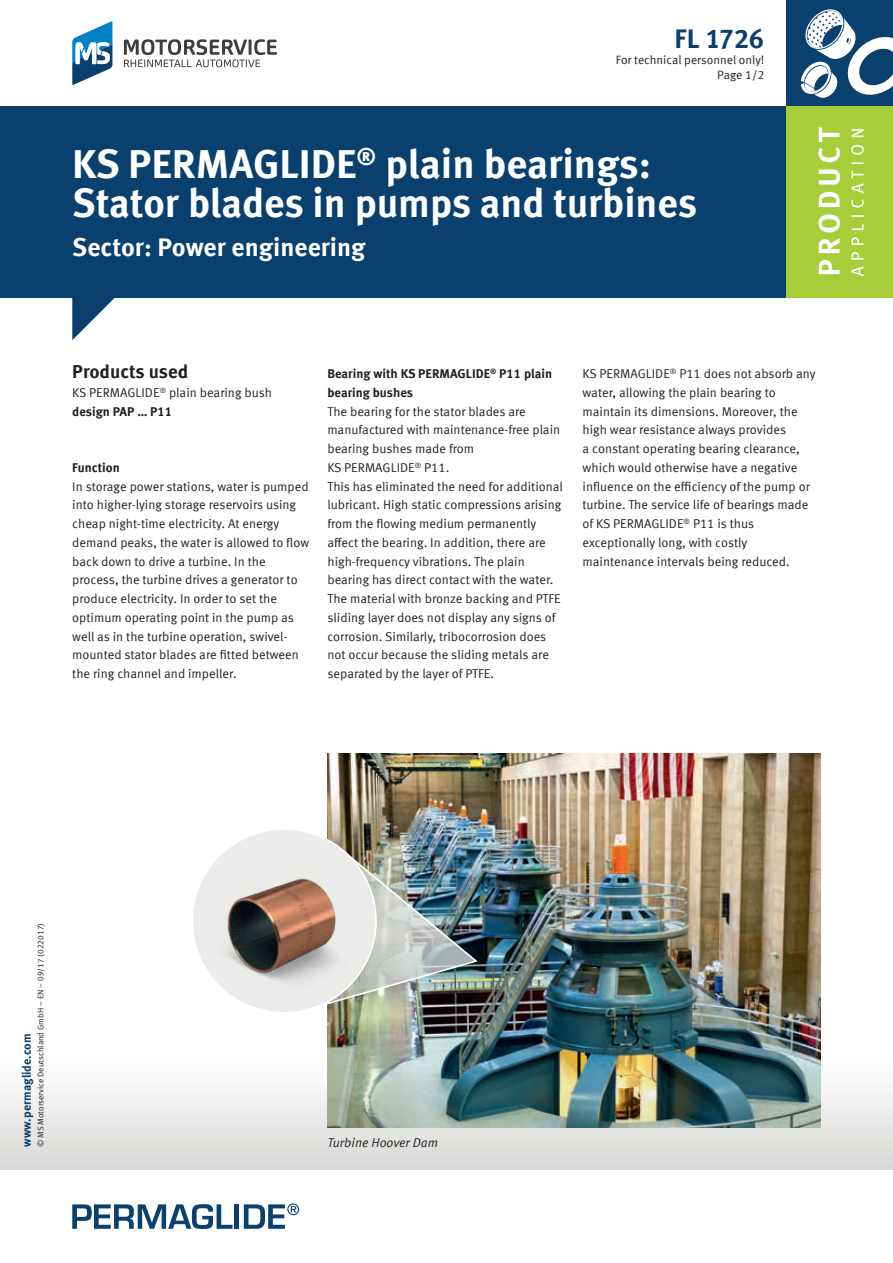
<style>
.page{position:relative;width:893px;height:1263px;background:#fff}
.page>*{position:absolute;margin:0;border:0;box-sizing:border-box;transform-origin:0 0}
.t1{font:700 40.5px/39px "Meta Offc Pro";color:#fff}
.t2{font:700 27px "Meta Offc Pro";letter-spacing:-.015em;color:#09406e}
.t3{font:700 25.5px "Meta Offc Pro";color:#fff}
.t4{font:700 18.75px "Meta Offc Pro";color:#231f20}
.t5{font:12.75px/18.8px "Meta Offc Pro Norm";color:#231f20}
.t6{font:700 12.75px/18.8px "Meta Offc Pro";color:#231f20}
.t7{font:12.75px "Meta Offc Pro Norm Ita";color:#231f20}
.t8{font:12px/15px "Meta Offc Pro Norm";color:#231f20;text-align:right}
.t9{font:700 12px "Meta Offc Pro";color:#09406e}
.t10{font:8.25px "Meta Offc Pro Norm";color:#231f20}
</style>
<div class="page">
<div style="left:0;top:1054px;width:893px;height:115px;background:linear-gradient(to bottom,#fff,#d8d9d6)"></div>
<div style="left:0;top:106px;width:893px;height:192px;background:#09406e"></div>
<svg style="left:72px;top:298px;width:43px;height:42px"></svg>
<svg style="left:72px;top:1204px;width:161px;height:25px"></svg>
<div style="left:234px;top:1204px;width:5px;height:25px;background:#09406e"></div>
<svg style="left:244px;top:1203px;width:55px;height:26px"></svg>
<div style="left:787px;top:0;width:106px;height:106px;background:#09406e"></div>
<svg style="left:801px;top:9px;width:92px;height:89px"></svg>
<div style="left:787px;top:106px;width:106px;height:192px;background:#a6ce39"></div>
<svg style="left:851px;top:129px;width:13px;height:147px"></svg>
<svg style="left:818px;top:127px;width:22px;height:147px"></svg>
<svg style="left:124px;top:39px;width:153px;height:28px"></svg>
<svg style="left:72px;top:21px;width:40px;height:64px"></svg>
<img style="left:327px;top:753px;width:494px;height:375px">
<img style="left:327px;top:842px;width:151px;height:166px">
<div style="left:192px;top:829px;width:184px;height:184px;background:#ebecea;border-radius:50%"></div>
<img style="left:214px;top:850px;width:145px;height:144px">
<h2 class="t2" style="left:674px;top:18px;width:91px">FL 1726</h2>
<p class="t8" style="left:616px;top:51px;width:150px">For technical personnel only!<br>Page 1/2</p>
<h1 class="t1" style="left:72px;top:142px;width:627px">KS PERMAGLIDE<sup>®</sup> plain bearings:<br>Stator blades in pumps and turbines</h1>
<h3 class="t3" style="left:72px;top:228px;width:295px">Sector: Power engineering</h3>
<h3 class="t4" style="left:72px;top:357px;width:117px">Products used</h3>
<p class="t5" style="left:72px;top:382px;width:201px">KS PERMAGLIDE<sup>®</sup> plain bearing bush</p>
<p class="t6" style="left:72px;top:401px;width:101px">design PAP … P11</p>
<p class="t6" style="left:72px;top:457px;width:49px">Function</p>
<p class="t5" style="left:72px;top:476px;width:238px">In storage power stations, water is pumped into higher-lying storage reservoirs using cheap night-time electricity. At energy demand peaks, the water is allowed to flow back down to drive a turbine. In the process, the turbine drives a generator to produce electricity. In order to set the optimum operating point in the pump as well as in the turbine operation, swivel&shy;mounted stator blades are fitted between the ring channel and impeller.</p>
<p class="t6" style="left:327px;top:364px;width:226px">Bearing with KS PERMAGLIDE<sup>®</sup> P11 plain bearing bushes</p>
<p class="t5" style="left:327px;top:401px;width:237px">The bearing for the stator blades are manufactured with maintenance-free plain bearing bushes made from<br>KS PERMAGLIDE<sup>®</sup> P11.<br>This has eliminated the need for additional lubricant. High static compressions arising from the flowing medium permanently affect the bearing. In addition, there are high-frequency vibrations. The plain bearing has direct contact with the water.<br>The material with bronze backing and PTFE sliding layer does not display any signs of corrosion. Similarly, tribocorrosion does not occur because the sliding metals are separated by the layer of PTFE.</p>
<p class="t5" style="left:583px;top:363px;width:235px">KS PERMAGLIDE<sup>®</sup> P11 does not absorb any water, allowing the plain bearing to maintain its dimensions. Moreover, the high wear resistance always provides<br>a constant operating bearing clearance, which would otherwise have a negative influence on the efficiency of the pump or turbine. The service life of bearings made of KS PERMAGLIDE<sup>®</sup> P11 is thus exceptionally long, with costly maintenance intervals being reduced.</p>
<p class="t10" style="left:34px;top:1147px;width:226px;rotate:-90deg">© MS Motorservice Deutschland GmbH – EN – 09/17 (022017)</p>
<p class="t9" style="left:17px;top:1147px;width:115px;rotate:-90deg">www.permaglide.com</p>
<p class="t7" style="left:327px;top:1133px;width:112px">Turbine Hoover Dam</p>
</div>
